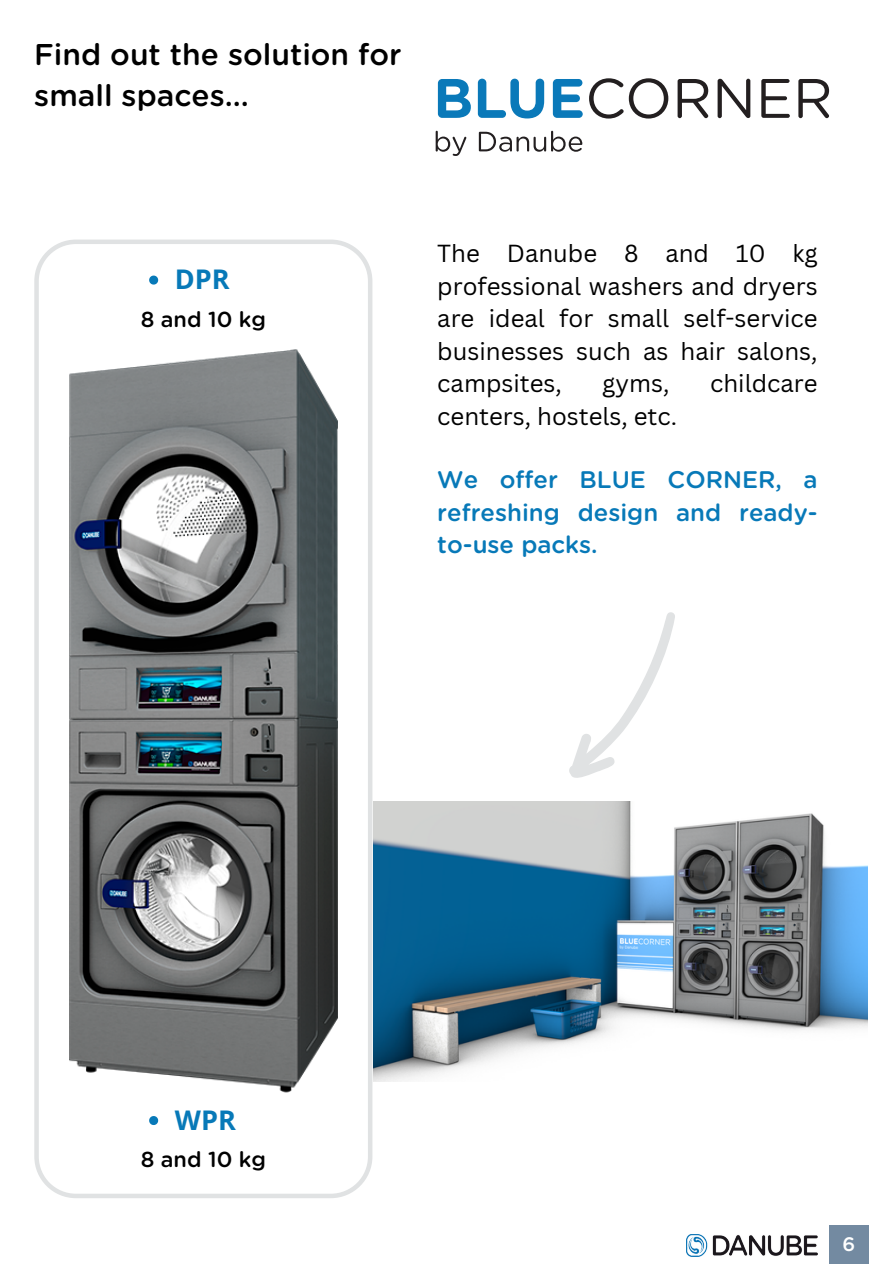
<style>
.page{position:relative;width:894px;height:1264px;background:#fff}
.page>*{position:absolute;margin:0;border:0;box-sizing:border-box;transform-origin:0 0}
.t1{font:500 30px/41.7px "Gotham Rounded";color:#000}
.t2{font:700 27px "Open Sans";color:#0779b8}
.t3{font:24px/32.7px "Canva Sans";color:#000;text-align:justify}
.t4{font:500 24px/32.7px "Gotham Rounded";color:#0779b8;text-align:justify}
.t5{font:500 21.75px "Gotham Rounded";color:#000}
.t6{font:500 19.5px "Gotham Rounded";color:#fff}
</style>
<div class="page">
<div style="left:828px;top:1225px;width:40px;height:38px;background:#738aa1"></div>
<img style="left:686px;top:1234px;width:130px;height:21px">
<svg style="left:438px;top:79px;width:32px;height:39px"></svg>
<svg style="left:477px;top:79px;width:67px;height:39px"></svg>
<svg style="left:552px;top:79px;width:30px;height:39px"></svg>
<svg style="left:589px;top:78px;width:79px;height:40px"></svg>
<svg style="left:677px;top:79px;width:31px;height:39px"></svg>
<svg style="left:717px;top:79px;width:33px;height:39px"></svg>
<svg style="left:761px;top:79px;width:28px;height:39px"></svg>
<svg style="left:798px;top:79px;width:30px;height:39px"></svg>
<svg style="left:435px;top:131px;width:31px;height:25px"></svg>
<svg style="left:478px;top:131px;width:104px;height:21px"></svg>
<svg style="left:34px;top:239px;width:338px;height:959px"></svg>
<img style="left:69px;top:349px;width:268px;height:743px">
<svg style="left:149px;top:1115px;width:9px;height:9px"></svg>
<svg style="left:149px;top:275px;width:9px;height:9px"></svg>
<svg style="left:569px;top:612px;width:106px;height:166px"></svg>
<img style="left:373px;top:801px;width:494px;height:280px">
<p class="t1" style="left:34px;top:35px;width:369px">Find out the solution for small spaces...</p>
<p class="t2" style="left:175px;top:260px;width:56px">DPR</p>
<p class="t5" style="left:141px;top:309px;width:127px">8 and 10 kg</p>
<p class="t3" style="left:437px;top:236px;width:382px">The Danube 8 and 10 kg professional washers and dryers are ideal for small self-service businesses such as hair salons, campsites,</p>
<p class="t3" style="left:602px;top:367px;width:69px">gyms,</p>
<p class="t3" style="left:709px;top:367px;width:109px">childcare</p>
<p class="t3" style="left:437px;top:399px;width:241px">centers, hostels, etc.</p>
<p class="t4" style="left:437px;top:464px;width:382px">We offer BLUE CORNER, a refreshing design and ready&shy;to-use packs.</p>
<p class="t2" style="left:175px;top:1100px;width:62px">WPR</p>
<p class="t5" style="left:141px;top:1149px;width:127px">8 and 10 kg</p>
<h1 class="t6" style="left:842px;top:1235px;width:14px">6</h1>
</div>
